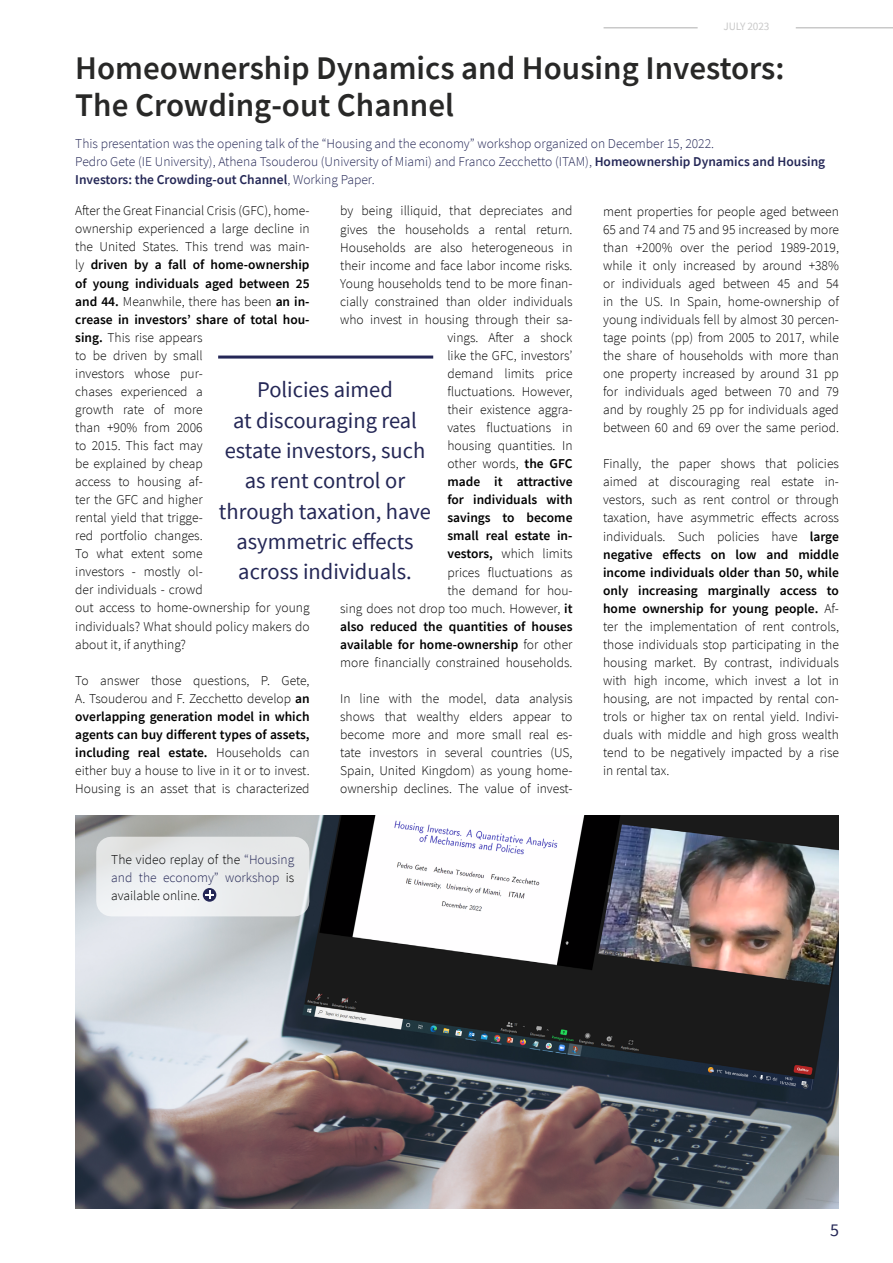
<style>
.page{position:relative;width:893px;height:1263px;background:#fff}
.page>*{position:absolute;margin:0;border:0;box-sizing:border-box;transform-origin:0 0}
.t1{font:600 33px/37.5px "Source Sans Pro";color:#282827}
.t2{font:22.5px/30.3px "Source Sans Pro";color:#242756;text-align:center}
.t3{font:18px "Source Sans Pro";color:#242756}
.t4{font:300 13.5px/18px "Source Sans Pro";color:#000;text-align:justify}
.t5{font:300 13.5px/18px "Source Sans Pro";color:#242756}
.t6{font:11.25px "Source Sans Pro";letter-spacing:-.015em;color:#c9c9c9}
.s1{font-weight:600}
.s2{color:#242756}
</style>
<div class="page">
<hr style="left:604px;top:27px;width:94px;height:2px;background:#c9c9c9">
<hr style="left:796px;top:27px;width:97px;height:2px;background:#c9c9c9">
<img style="left:75px;top:815px;width:764px;height:394px">
<div style="left:96px;top:837px;width:213px;height:79px;background:#eaedef;border:30px solid #fff"></div>
<svg style="left:203px;top:888px;width:13px;height:14px"></svg>
<svg style="left:205px;top:891px;width:9px;height:8px"></svg>
<svg style="left:218px;top:355px;width:215px;height:4px"></svg>
<p class="t6" style="left:723px;top:19px;width:47px">JULY 2023</p>
<h1 class="t1" style="left:75px;top:49px;width:711px">Homeownership Dynamics and Housing Investors:<br>The Crowding-out Channel</h1>
<p class="t5" style="left:75px;top:135px;width:751px">This presentation was the opening talk of the “Housing and the economy” workshop organized on December 15, 2022.<br>Pedro Gete (IE University), Athena Tsouderou (University of Miami) and Franco Zecchetto (ITAM), <span class="s1">Homeownership Dynamics and Housing<br>Investors: the Crowding-out Channel</span>, Working Paper.</p>
<p class="t4" style="left:75px;top:202px;width:236px;text-align:left">After the Great Financial Crisis (GFC), home&shy;ownership experienced a large decline in the United States. This trend was main&shy;ly <span class="s1">driven by a fall of home-ownership of young individuals aged between 25 and 44.</span> Meanwhile, there has been <span class="s1">an in&shy;crease in investors’ share of total hou&shy;sing.</span> This rise appears<br>to be driven by small<br>investors whose pur-<br>chases experienced a<br>growth rate of more<br>than +90% from 2006<br>to 2015. This fact may<br>be explained by cheap<br>access to housing af-<br>ter the GFC and higher<br>rental yield that trigge-<br>red portfolio changes.<br>To what extent some<br>investors - mostly ol-<br>der individuals - crowd<br>out access to home-ownership for young individuals? What should policy makers do about it, if anything?</p>
<p class="t4" style="left:75px;top:671px;width:236px">To answer those questions, P. Gete, A. Tsouderou and F. Zecchetto develop <span class="s1">an overlapping generation model in which agents can buy different types of assets, including real estate.</span> Households can either buy a house to live in it or to invest.<br>Housing is an asset that is characterized</p>
<p class="t4" style="left:340px;top:202px;width:234px;text-align:right">by being illiquid, that depreciates and gives the households a rental return.<br>Households are also heterogeneous in their income and face labor income risks.<br>Young households tend to be more finan&shy;cially constrained than older individuals who invest in housing through their sa&shy;vings. After a shock<br>like the GFC, investors’<br>demand limits price<br>fluctuations. However,<br>their existence aggra-<br>vates fluctuations in<br>housing quantities. In<br>other words, <span class="s1">the GFC<br>made it attractive<br>for individuals with<br>savings to become<br>small real estate in-<br>vestors,</span> which limits<br>prices fluctuations as<br>the demand for hou-<br>sing does not drop too much. However, <span class="s1">it also reduced the quantities of houses available for home-ownership</span> for other more financially constrained households.</p>
<p class="t4" style="left:340px;top:689px;width:234px">In line with the model, data analysis shows that wealthy elders appear to become more and more small real es&shy;tate investors in several countries (US, Spain, United Kingdom) as young home&shy;ownership declines. The value of invest-</p>
<h2 class="t2" style="left:219px;top:375px;width:214px">Policies aimed<br>at discouraging real estate investors, such as rent control or through taxation, have asymmetric effects across individuals.</h2>
<p class="t4" style="left:111px;top:850px;width:184px">The video replay of the <span class="s2">“Housing and the economy” workshop</span> is available online.</p>
<p class="t4" style="left:603px;top:202px;width:237px">ment properties for people aged between 65 and 74 and 75 and 95 increased by more than +200% over the period 1989-2019, while it only increased by around +38% or individuals aged between 45 and 54 in the US. In Spain, home-ownership of young individuals fell by almost 30 percen&shy;tage points (pp) from 2005 to 2017, while the share of households with more than one property increased by around 31 pp for individuals aged between 70 and 79 and by roughly 25 pp for individuals aged between 60 and 69 over the same period.</p>
<p class="t4" style="left:603px;top:455px;width:237px">Finally, the paper shows that policies aimed at discouraging real estate in&shy;vestors, such as rent control or through taxation, have asymmetric effects across individuals. Such policies have <span class="s1">large negative effects on low and middle income individuals older than 50, while only increasing marginally access to home ownership for young people.</span> Af&shy;ter the implementation of rent controls, those individuals stop participating in the housing market. By contrast, individuals with high income, which invest a lot in housing, are not impacted by rental con&shy;trols or higher tax on rental yield. Indivi&shy;duals with middle and high gross wealth tend to be negatively impacted by a rise in rental tax.</p>
<h3 class="t3" style="left:830px;top:1218px;width:10px">5</h3>
</div>
